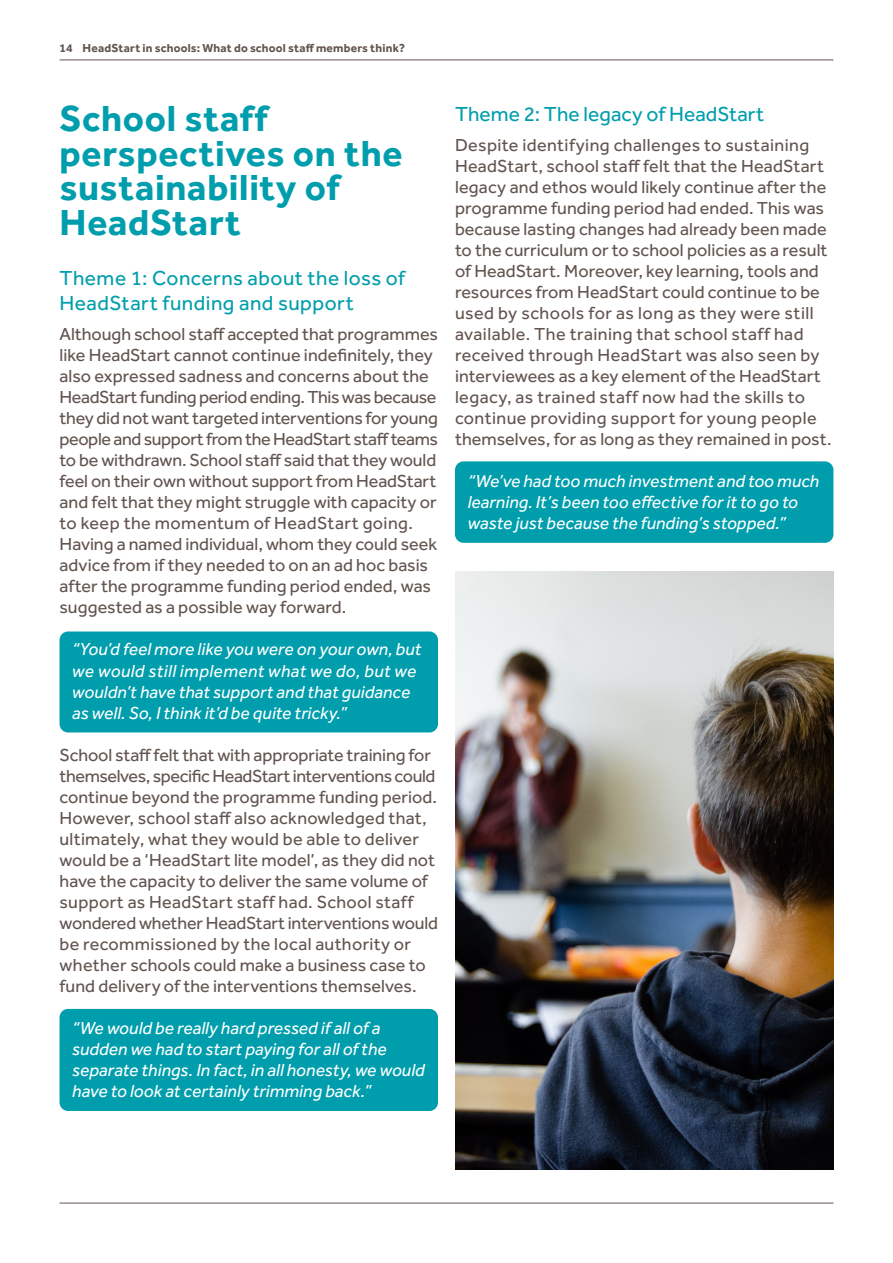
<style>
.page{position:relative;width:893px;height:1263px;background:#fff}
.page>*{position:absolute;margin:0;border:0;box-sizing:border-box;transform-origin:0 0}
.Body_copy{font:700 37.5px/34.5px "Effra";letter-spacing:.02em;color:#009ead}
.Sub_heading_1{font:21px/25.2px "Effra";letter-spacing:.02em;color:#009ead}
.Body_copy-2{font:18px/21px "Effra";letter-spacing:.005em;color:#62544e}
.Body_copy-3{font:italic 18px/21px "Effra";letter-spacing:.005em;color:#fff}
.t1{font:700 12px "Effra";letter-spacing:.015em;color:#62544e}
</style>
<div class="page">
<hr style="left:60px;top:60px;width:773px;height:1px;background:#62544e">
<hr style="left:60px;top:1203px;width:773px;height:1px;background:#62544e">
<div style="left:60px;top:631px;width:378px;height:101px;background:#009ead;border-radius:9px"></div>
<div style="left:60px;top:1009px;width:378px;height:102px;background:#009ead;border-radius:9px"></div>
<div style="left:455px;top:461px;width:378px;height:82px;background:#009ead;border-radius:9px"></div>
<img style="left:455px;top:572px;width:378px;height:597px">
<p class="t1" style="left:60px;top:41px;width:347px">14 HeadStart in schools: What do school staff members think?</p>
<p class="Body_copy" style="left:60px;top:101px;width:345px">School staff perspectives on the sustainability of<br>HeadStart</p>
<p class="Sub_heading_1" style="left:60px;top:265px;width:347px">Theme 1: Concerns about the loss of<br>HeadStart funding and support</p>
<p class="Body_copy-2" style="left:60px;top:324px;width:380px">Although school staff accepted that programmes like HeadStart cannot continue indefinitely, they also expressed sadness and concerns about the HeadStart funding period ending. This was because they did not want targeted interventions for young people and support from the HeadStart staff teams to be withdrawn. School staff said that they would feel on their own without support from HeadStart and felt that they might struggle with capacity or to keep the momentum of HeadStart going.<br>Having a named individual, whom they could seek advice from if they needed to on an ad hoc basis after the programme funding period ended, was suggested as a possible way forward.</p>
<p class="Body_copy-3" style="left:72px;top:639px;width:351px">“You’d feel more like you were on your own, but we would still implement what we do, but we wouldn’t have that support and that guidance as well. So, I think it’d be quite tricky.”</p>
<p class="Body_copy-2" style="left:60px;top:744px;width:380px">School staff felt that with appropriate training for themselves, specific HeadStart interventions could continue beyond the programme funding period.<br>However, school staff also acknowledged that, ultimately, what they would be able to deliver would be a ‘HeadStart lite model’, as they did not have the capacity to deliver the same volume of support as HeadStart staff had. School staff wondered whether HeadStart interventions would be recommissioned by the local authority or whether schools could make a business case to fund delivery of the interventions themselves.</p>
<p class="Body_copy-3" style="left:72px;top:1017px;width:354px">“We would be really hard pressed if all of a sudden we had to start paying for all of the separate things. In fact, in all honesty, we would have to look at certainly trimming back.”</p>
<p class="Sub_heading_1" style="left:455px;top:101px;width:311px">Theme 2: The legacy of HeadStart</p>
<p class="Body_copy-2" style="left:455px;top:134px;width:378px">Despite identifying challenges to sustaining HeadStart, school staff felt that the HeadStart legacy and ethos would likely continue after the programme funding period had ended. This was because lasting changes had already been made to the curriculum or to school policies as a result of HeadStart. Moreover, key learning, tools and resources from HeadStart could continue to be used by schools for as long as they were still available. The training that school staff had received through HeadStart was also seen by interviewees as a key element of the HeadStart legacy, as trained staff now had the skills to continue providing support for young people themselves, for as long as they remained in post.</p>
<p class="Body_copy-3" style="left:468px;top:470px;width:353px">“We’ve had too much investment and too much learning. It’s been too effective for it to go to waste just because the funding’s stopped.”</p>
</div>
